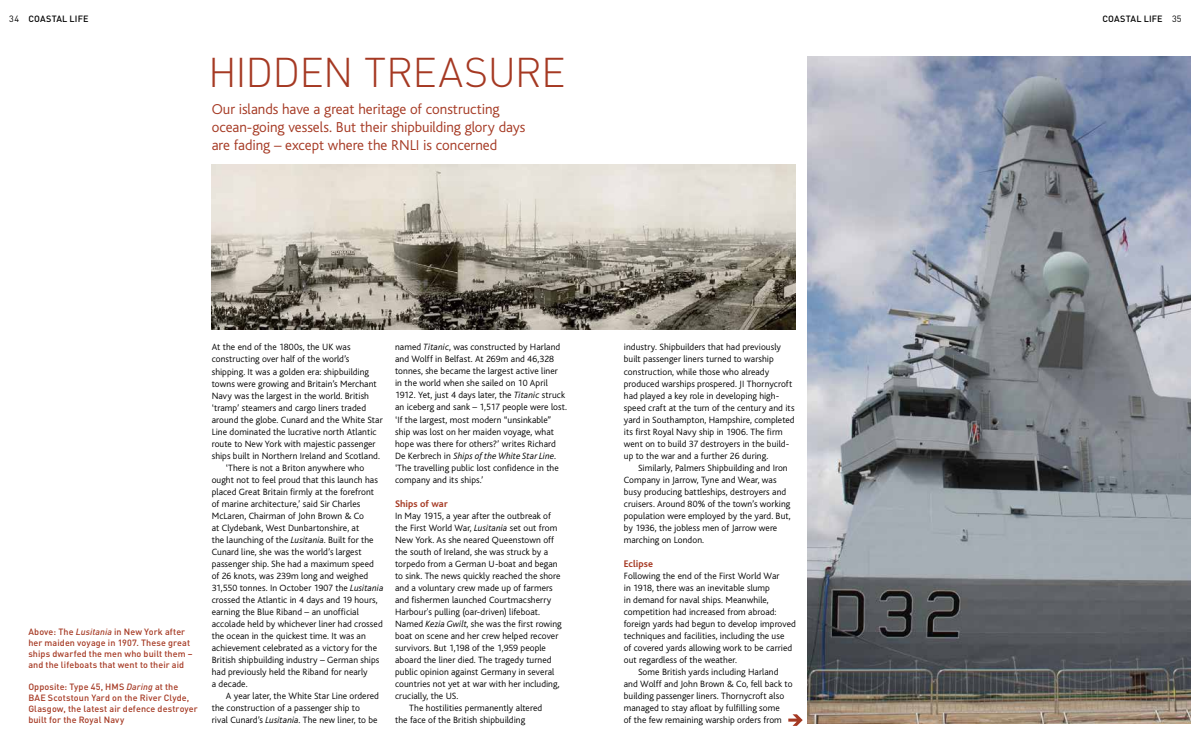
<style>
.page{position:relative;width:1191px;height:752px;background:#fff}
.page>*{position:absolute;margin:0;border:0;box-sizing:border-box;transform-origin:0 0}
.t1{font:300 41px "DIN";letter-spacing:-.02em;color:#a53923}
.t2{font:300 15px/18px "Bliss";letter-spacing:-.005em;color:#a53923}
.t3{font:700 10px "Bliss";letter-spacing:.005em;color:#a53923}
.t4{font:300 9.5px/12px "Bliss";letter-spacing:.005em;color:#000}
.t5{font:500 9px/11px "DIN";letter-spacing:.01em;color:#a53923}
.t6{font:500 9px "DIN";letter-spacing:.02em;color:#000}
.s1{font-weight:400}
.s2{font-style:italic}
</style>
<div class="page">
<img style="left:212px;top:164px;width:584px;height:165px">
<img style="left:807px;top:57px;width:384px;height:666px">
<svg style="left:788px;top:714px;width:14px;height:11px"></svg>
<p class="t6" style="left:9px;top:13px;width:81px"><span class="s1">34</span> COASTAL LIFE</p>
<p class="t6" style="left:1102px;top:13px;width:81px">COASTAL LIFE <span class="s1">35</span></p>
<h1 class="t1" style="left:208px;top:47px;width:359px">HIDDEN TREASURE</h1>
<h2 class="t2" style="left:212px;top:100px;width:315px">Our islands have a great heritage of constructing ocean-going vessels. But their shipbuilding glory days are fading – except where the RNLI is concerned</h2>
<p class="t5" style="left:28px;top:626px;width:166px">Above: The <span class="s2">Lusitania</span> in New York after her maiden voyage in 1907. These great ships dwarfed the men who built them – and the lifeboats that went to their aid</p>
<p class="t5" style="left:28px;top:681px;width:171px">Opposite: Type 45, HMS <span class="s2">Daring</span> at the BAE Scotstoun Yard on the River Clyde, Glasgow, the latest air defence destroyer built for the Royal Navy</p>
<p class="t4" style="left:212px;top:341px;width:140px">At the end of the 1800s, the UK was</p>
<p class="t4" style="left:212px;top:353px;width:139px">constructing over half of the world’s</p>
<p class="t4" style="left:212px;top:365px;width:159px">shipping. It was a golden era: shipbuilding</p>
<p class="t4" style="left:212px;top:377px;width:166px">towns were growing and Britain’s Merchant</p>
<p class="t4" style="left:212px;top:389px;width:159px">Navy was the largest in the world. British</p>
<p class="t4" style="left:212px;top:401px;width:156px">‘tramp’ steamers and cargo liners traded</p>
<p class="t4" style="left:212px;top:413px;width:172px">around the globe. Cunard and the White Star</p>
<p class="t4" style="left:212px;top:425px;width:166px">Line dominated the lucrative north Atlantic</p>
<p class="t4" style="left:212px;top:437px;width:165px">route to New York with majestic passenger</p>
<p class="t4" style="left:212px;top:449px;width:170px">ships built in Northern Ireland and Scotland.</p>
<p class="t4" style="left:226px;top:461px;width:140px">‘There is not a Briton anywhere who</p>
<p class="t4" style="left:212px;top:473px;width:168px">ought not to feel proud that this launch has</p>
<p class="t4" style="left:212px;top:485px;width:164px">placed Great Britain firmly at the forefront</p>
<p class="t4" style="left:212px;top:497px;width:150px">of marine architecture,’ said Sir Charles</p>
<p class="t4" style="left:212px;top:509px;width:154px">McLaren, Chairman of John Brown &amp; Co</p>
<p class="t4" style="left:212px;top:521px;width:149px">at Clydebank, West Dunbartonshire, at</p>
<p class="t4" style="left:212px;top:533px;width:163px">the launching of the <span class="s2">Lusitania</span>. Built for the</p>
<p class="t4" style="left:212px;top:545px;width:151px">Cunard line, she was the world’s largest</p>
<p class="t4" style="left:212px;top:557px;width:164px">passenger ship. She had a maximum speed</p>
<p class="t4" style="left:212px;top:569px;width:158px">of 26 knots, was 239m long and weighed</p>
<p class="t4" style="left:212px;top:581px;width:173px">31,550 tonnes. In October 1907 the <span class="s2">Lusitania</span></p>
<p class="t4" style="left:212px;top:593px;width:167px">crossed the Atlantic in 4 days and 19 hours,</p>
<p class="t4" style="left:212px;top:605px;width:149px">earning the Blue Riband – an unofficial</p>
<p class="t4" style="left:212px;top:617px;width:172px">accolade held by whichever liner had crossed</p>
<p class="t4" style="left:212px;top:629px;width:156px">the ocean in the quickest time. It was an</p>
<p class="t4" style="left:212px;top:641px;width:167px">achievement celebrated as a victory for the</p>
<p class="t4" style="left:212px;top:653px;width:169px">British shipbuilding industry – German ships</p>
<p class="t4" style="left:212px;top:665px;width:157px">had previously held the Riband for nearly</p>
<p class="t4" style="left:212px;top:677px;width:37px">a decade.</p>
<p class="t4" style="left:226px;top:689px;width:154px">A year later, the White Star Line ordered</p>
<p class="t4" style="left:212px;top:701px;width:150px">the construction of a passenger ship to</p>
<p class="t4" style="left:212px;top:713px;width:167px">rival Cunard’s <span class="s2">Lusitania</span>. The new liner, to be</p>
<p class="t4" style="left:395px;top:341px;width:173px">named <span class="s2">Titanic</span>, was constructed by Harland and Wolff in Belfast. At 269m and 46,328 tonnes, she became the largest active liner in the world when she sailed on 10 April 1912. Yet, just 4 days later, the <span class="s2">Titanic</span> struck an iceberg and sank – 1,517 people were lost. ‘If the largest, most modern “unsinkable” ship was lost on her maiden voyage, what hope was there for others?’ writes Richard De Kerbrech in <span class="s2">Ships of the White Star Line</span>. ‘The travelling public lost confidence in the company and its ships.’</p>
<p class="t3" style="left:395px;top:498px;width:54px">Ships of war</p>
<p class="t4" style="left:395px;top:509px;width:157px">In May 1915, a year after the outbreak of</p>
<p class="t4" style="left:395px;top:521px;width:164px">the First World War, <span class="s2">Lusitania</span> set out from</p>
<p class="t4" style="left:395px;top:533px;width:160px">New York. As she neared Queenstown off</p>
<p class="t4" style="left:395px;top:545px;width:155px">the south of Ireland, she was struck by a</p>
<p class="t4" style="left:395px;top:557px;width:164px">torpedo from a German U-boat and began</p>
<p class="t4" style="left:395px;top:569px;width:167px">to sink. The news quickly reached the shore</p>
<p class="t4" style="left:395px;top:581px;width:159px">and a voluntary crew made up of farmers</p>
<p class="t4" style="left:395px;top:593px;width:158px">and fishermen launched Courtmacsherry</p>
<p class="t4" style="left:395px;top:605px;width:147px">Harbour's pulling (oar-driven) lifeboat.</p>
<p class="t4" style="left:395px;top:617px;width:168px">Named <span class="s2">Kezia Gwilt</span>, she was the first rowing</p>
<p class="t4" style="left:395px;top:629px;width:165px">boat on scene and her crew helped recover</p>
<p class="t4" style="left:395px;top:641px;width:152px">survivors. But 1,198 of the 1,959 people</p>
<p class="t4" style="left:395px;top:653px;width:158px">aboard the liner died. The tragedy turned</p>
<p class="t4" style="left:395px;top:665px;width:161px">public opinion against Germany in several</p>
<p class="t4" style="left:395px;top:677px;width:166px">countries not yet at war with her including,</p>
<p class="t4" style="left:395px;top:689px;width:65px">crucially, the US.</p>
<p class="t4" style="left:409px;top:701px;width:134px">The hostilities permanently altered</p>
<p class="t4" style="left:395px;top:713px;width:132px">the face of the British shipbuilding</p>
<p class="t4" style="left:624px;top:341px;width:172px">industry. Shipbuilders that had previously built passenger liners turned to warship construction, while those who already produced warships prospered. JI Thornycroft had played a key role in developing high&shy;speed craft at the turn of the century and its yard in Southampton, Hampshire, completed its first Royal Navy ship in 1906. The firm went on to build 37 destroyers in the build&shy;up to the war and a further 26 during.</p>
<p class="t4" style="left:624px;top:461px;width:168px;text-indent:14px">Similarly, Palmers Shipbuilding and Iron Company in Jarrow, Tyne and Wear, was busy producing battleships, destroyers and cruisers. Around 80% of the town’s working population were employed by the yard. But, by 1936, the jobless men of Jarrow were marching on London.</p>
<p class="t3" style="left:624px;top:558px;width:31px">Eclipse</p>
<p class="t4" style="left:624px;top:569px;width:157px">Following the end of the First World War</p>
<p class="t4" style="left:624px;top:581px;width:148px">in 1918, there was an inevitable slump</p>
<p class="t4" style="left:624px;top:593px;width:146px">in demand for naval ships. Meanwhile,</p>
<p class="t4" style="left:624px;top:605px;width:154px">competition had increased from abroad:</p>
<p class="t4" style="left:624px;top:617px;width:173px">foreign yards had begun to develop improved</p>
<p class="t4" style="left:624px;top:629px;width:162px">techniques and facilities, including the use</p>
<p class="t4" style="left:624px;top:641px;width:170px">of covered yards allowing work to be carried</p>
<p class="t4" style="left:624px;top:653px;width:115px">out regardless of the weather.</p>
<p class="t4" style="left:638px;top:665px;width:142px">Some British yards including Harland</p>
<p class="t4" style="left:624px;top:677px;width:170px">and Wolff and John Brown &amp; Co, fell back to</p>
<p class="t4" style="left:624px;top:689px;width:162px">building passenger liners. Thornycroft also</p>
<p class="t4" style="left:624px;top:701px;width:157px">managed to stay afloat by fulfilling some</p>
<p class="t4" style="left:624px;top:713px;width:159px">of the few remaining warship orders from</p>
</div>
